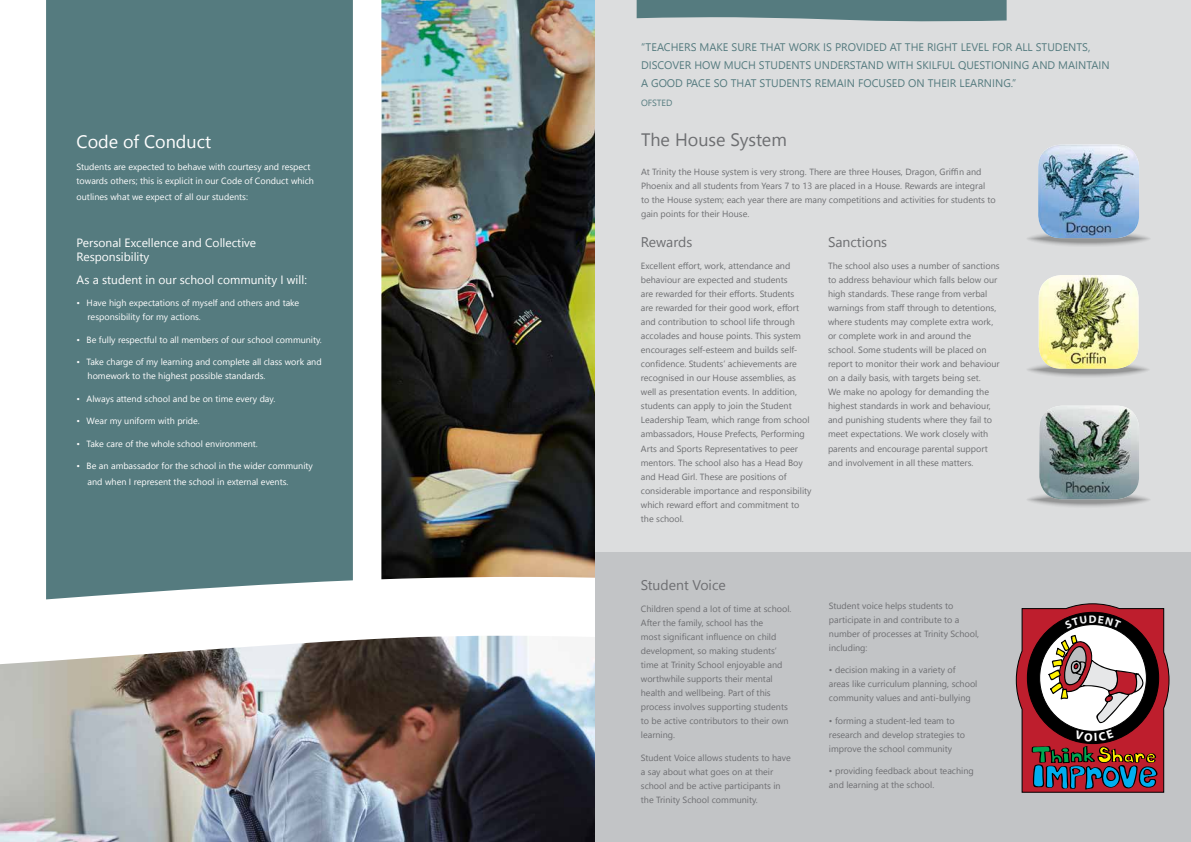
<style>
.page{position:relative;width:1191px;height:842px;background:#fff}
.page>*{position:absolute;margin:0;border:0;box-sizing:border-box;transform-origin:0 0}
.t1{font:18px "Segoe UI";color:#6d6e71}
.t2{font:18px "Segoe UI";color:#fff}
.t3{font:14px "Segoe UI";color:#6d6e71}
.t4{font:12px/14px "Segoe UI";color:#fff}
.t5{font:11px/18px "Segoe UI";color:#557b7f}
.t6{font:9px/14px "Segoe UI";color:#6d6e71}
.t7{font:9px/14px "Segoe UI";color:#fff}
.t8{font:9px "Segoe UI";color:#557b7f}
</style>
<div class="page">
<img style="left:381px;top:0;width:214px;height:579px">
<div style="left:595px;top:0;width:596px;height:842px;background:#dcddde"></div>
<svg style="left:1026px;top:229px;width:125px;height:19px"></svg>
<svg style="left:1025px;top:360px;width:125px;height:18px"></svg>
<svg style="left:1026px;top:491px;width:125px;height:18px"></svg>
<img style="left:1038px;top:145px;width:101px;height:93px">
<img style="left:1038px;top:275px;width:100px;height:94px">
<img style="left:1039px;top:406px;width:100px;height:93px">
<div style="left:46px;top:0;width:307px;height:599px;background:#557b7f"></div>
<img style="left:0;top:636px;width:595px;height:206px">
<div style="left:595px;top:553px;width:596px;height:289px;background:#c2c4c6"></div>
<svg style="left:636px;top:0;width:370px;height:22px;background:#66878b"></svg>
<svg style="left:1015px;top:603px;width:154px;height:190px;background:#8e5f62"></svg>
<h1 class="t2" style="left:77px;top:127px;width:136px">Code of Conduct</h1>
<p class="t7" style="left:77px;top:160px;width:239px">Students are expected to behave with courtesy and respect towards others; this is explicit in our Code of Conduct which</p>
<p class="t7" style="left:77px;top:190px;width:173px">outlines what we expect of all our students:</p>
<h3 class="t4" style="left:77px;top:236px;width:181px">Personal Excellence and Collective<br>Responsibility</h3>
<h3 class="t4" style="left:77px;top:272px;width:232px">As a student in our school community I will:</h3>
<p class="t7" style="left:88px;top:296px;width:213px;text-indent:-11px">• Have high expectations of myself and others and take responsibility for my actions.</p>
<p class="t7" style="left:77px;top:332px;width:247px">• Be fully respectful to all members of our school community.</p>
<p class="t7" style="left:88px;top:355px;width:235px;text-indent:-11px">• Take charge of my learning and complete all class work and homework to the highest possible standards.</p>
<p class="t7" style="left:77px;top:391px;width:200px">• Always attend school and be on time every day.</p>
<p class="t7" style="left:77px;top:414px;width:125px">• Wear my uniform with pride.</p>
<p class="t7" style="left:77px;top:436px;width:183px">• Take care of the whole school environment.</p>
<p class="t7" style="left:88px;top:458px;width:227px;line-height:16px;text-indent:-11px">• Be an ambassador for the school in the wider community and when I represent the school in external events.</p>
<p class="t5" style="left:641px;top:37px;width:470px">“TEACHERS MAKE SURE THAT WORK IS PROVIDED AT THE RIGHT LEVEL FOR ALL STUDENTS,<br>DISCOVER HOW MUCH STUDENTS UNDERSTAND WITH SKILFUL QUESTIONING AND MAINTAIN<br>A GOOD PACE SO THAT STUDENTS REMAIN FOCUSED ON THEIR LEARNING.”</p>
<p class="t8" style="left:641px;top:95px;width:33px">OFSTED</p>
<h1 class="t1" style="left:641px;top:125px;width:147px">The House System</h1>
<p class="t6" style="left:641px;top:165px;width:356px">At Trinity the House system is very strong. There are three Houses, Dragon, Griffin and Phoenix and all students from Years 7 to 13 are placed in a House. Rewards are integral<br>to the House system; each year there are many competitions and activities for students to gain points for their House.</p>
<h2 class="t3" style="left:641px;top:231px;width:53px">Rewards</h2>
<p class="t6" style="left:641px;top:259px;width:172px">Excellent effort, work, attendance and behaviour are expected and students<br>are rewarded for their efforts. Students<br>are rewarded for their good work, effort and contribution to school life through accolades and house points. This system encourages self-esteem and builds self&shy;confidence. Students’ achievements are recognised in our House assemblies, as well as presentation events. In addition, students can apply to join the Student Leadership Team, which range from school ambassadors, House Prefects, Performing Arts and Sports Representatives to peer mentors. The school also has a Head Boy and Head Girl. These are positions of considerable importance and responsibility which reward effort and commitment to the school.</p>
<h2 class="t3" style="left:828px;top:231px;width:61px">Sanctions</h2>
<p class="t6" style="left:828px;top:259px;width:173px">The school also uses a number of sanctions to address behaviour which falls below our high standards. These range from verbal warnings from staff through to detentions, where students may complete extra work, or complete work in and around the school. Some students will be placed on report to monitor their work and behaviour on a daily basis, with targets being set.<br>We make no apology for demanding the highest standards in work and behaviour, and punishing students where they fail to meet expectations. We work closely with parents and encourage parental support and involvement in all these matters.</p>
<h2 class="t3" style="left:641px;top:573px;width:86px">Student Voice</h2>
<p class="t6" style="left:641px;top:602px;width:152px">Children spend a lot of time at school.<br>After the family, school has the<br>most significant influence on child development, so making students’ time at Trinity School enjoyable and worthwhile supports their mental health and wellbeing. Part of this process involves supporting students to be active contributors to their own learning.</p>
<p class="t6" style="left:641px;top:750px;width:151px">Student Voice allows students to have a say about what goes on at their school and be active participants in the Trinity School community.</p>
<p class="t6" style="left:829px;top:598px;width:152px">Student voice helps students to participate in and contribute to a number of processes at Trinity School, including:</p>
<p class="t6" style="left:829px;top:663px;width:150px">• decision making in a variety of areas like curriculum planning, school community values and anti-bullying</p>
<p class="t6" style="left:829px;top:713px;width:138px">• forming a student-led team to research and develop strategies to improve the school community</p>
<p class="t6" style="left:829px;top:764px;width:146px">• providing feedback about teaching and learning at the school.</p>
</div>
